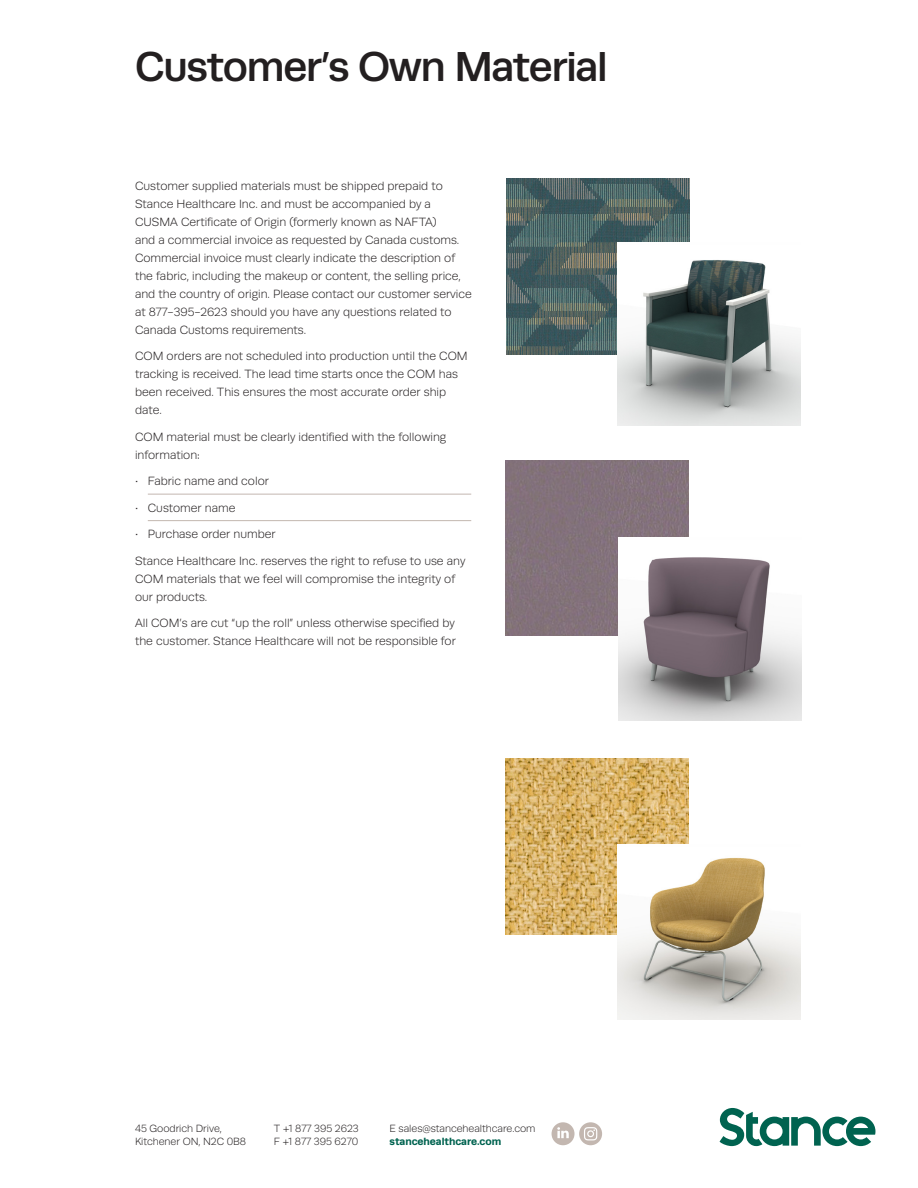
<style>
.page{position:relative;width:918px;height:1188px;background:#fff}
.page>*{position:absolute;margin:0;border:0;box-sizing:border-box;transform-origin:0 0}
.Large_Headings{font:500 42px "Runda";letter-spacing:-.03em;color:#231f20}
.Body_Copy_LIGHT{font:300 12px/18px "Runda";color:#231f20}
.t1{font:300 10.5px/13.5px "Runda";letter-spacing:-.005em;color:#231f20}
.t2{font:700 10.5px "Runda";letter-spacing:-.005em;color:#006350}
</style>
<div class="page">
<svg style="left:552px;top:1122px;width:50px;height:23px"></svg>
<svg style="left:720px;top:1108px;width:155px;height:38px"></svg>
<hr style="left:148px;top:494px;width:323px;height:1px;background:#c3b7b0">
<hr style="left:148px;top:520px;width:323px;height:1px;background:#c3b7b0">
<img style="left:505px;top:759px;width:183px;height:175px">
<img style="left:617px;top:845px;width:183px;height:174px">
<div style="left:505px;top:460px;width:183px;height:176px;background:#83727b"></div>
<img style="left:619px;top:538px;width:183px;height:183px">
<img style="left:506px;top:179px;width:183px;height:175px">
<img style="left:617px;top:242px;width:183px;height:183px">
<p class="Large_Headings" style="left:135px;top:42px;width:474px">Customer’s Own Material</p>
<p class="Body_Copy_LIGHT" style="left:135px;top:177px;width:338px">Customer supplied materials must be shipped prepaid to Stance Healthcare Inc. and must be accompanied by a CUSMA Certificate of Origin (formerly known as NAFTA)<br>and a commercial invoice as requested by Canada customs.<br>Commercial invoice must clearly indicate the description of the fabric, including the makeup or content, the selling price, and the country of origin. Please contact our customer service at 877-395-2623 should you have any questions related to Canada Customs requirements.</p>
<p class="Body_Copy_LIGHT" style="left:135px;top:348px;width:334px">COM orders are not scheduled into production until the COM tracking is received. The lead time starts once the COM has been received. This ensures the most accurate order ship date.</p>
<p class="Body_Copy_LIGHT" style="left:135px;top:428px;width:313px">COM material must be clearly identified with the following information:</p>
<p class="Body_Copy_LIGHT" style="left:135px;top:473px;width:135px">• Fabric name and color</p>
<p class="Body_Copy_LIGHT" style="left:135px;top:499px;width:102px">• Customer name</p>
<p class="Body_Copy_LIGHT" style="left:135px;top:526px;width:142px">• Purchase order number</p>
<p class="Body_Copy_LIGHT" style="left:135px;top:552px;width:332px">Stance Healthcare Inc. reserves the right to refuse to use any<br>COM materials that we feel will compromise the integrity of our products.</p>
<p class="Body_Copy_LIGHT" style="left:135px;top:615px;width:322px">All COM’s are cut “up the roll” unless otherwise specified by the customer. Stance Healthcare will not be responsible for</p>
<p class="t1" style="left:135px;top:1122px;width:113px">45 Goodrich Drive,<br>Kitchener ON, N2C 0B8</p>
<p class="t1" style="left:274px;top:1122px;width:86px">T +1 877 395 2623<br>F +1 877 395 6270</p>
<p class="t1" style="left:390px;top:1122px;width:147px">E sales@stancehealthcare.com</p>
<p class="t2" style="left:390px;top:1136px;width:113px">stancehealthcare.com</p>
</div>
